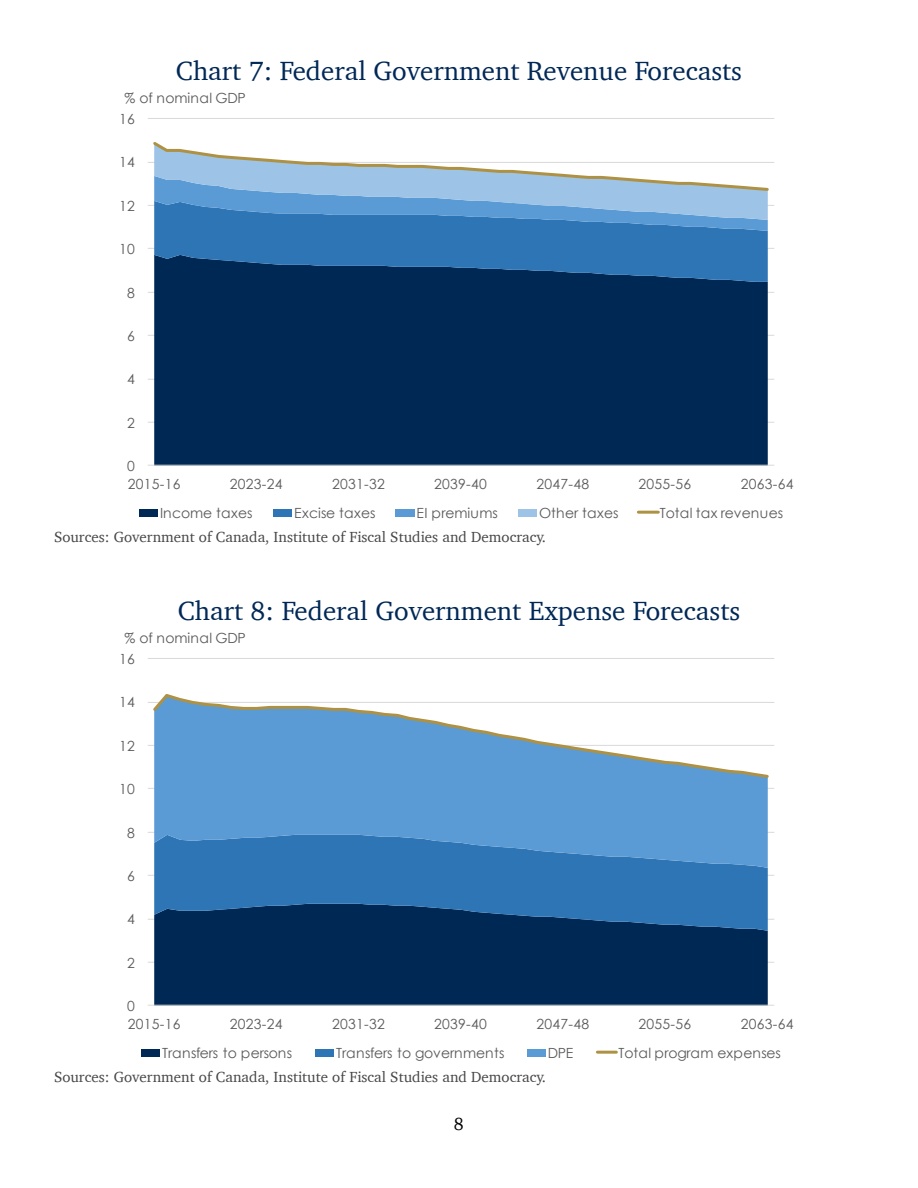
<style>
.page{position:relative;width:918px;height:1188px;background:#fff}
.page>*{position:absolute;margin:0;border:0;box-sizing:border-box;transform-origin:0 0}
.t1{font:27px "Charter";color:#002856}
.t2{font:18px "Charter";color:#000}
.t3{font:15px "Charter";color:#464547}
.t4{font:13.95px "Century Gothic";letter-spacing:.015em;color:#595959}
.t5{font:13.95px "Century Gothic";letter-spacing:-.005em;color:#595959}
.t6{font:13.95px "Century Gothic";letter-spacing:-.01em;color:#595959}
</style>
<div class="page">
<hr style="left:148px;top:962px;width:626px;height:1px;background:#d9d9d9">
<hr style="left:148px;top:919px;width:626px;height:1px;background:#d9d9d9">
<hr style="left:148px;top:875px;width:626px;height:1px;background:#d9d9d9">
<hr style="left:148px;top:832px;width:626px;height:1px;background:#d9d9d9">
<hr style="left:148px;top:788px;width:626px;height:1px;background:#d9d9d9">
<hr style="left:148px;top:745px;width:626px;height:1px;background:#d9d9d9">
<hr style="left:148px;top:702px;width:626px;height:1px;background:#d9d9d9">
<hr style="left:148px;top:658px;width:626px;height:1px;background:#d9d9d9">
<div style="left:154px;top:931px;width:614px;height:74px;background:#002855"></div>
<svg style="left:154px;top:868px;width:614px;height:63px;fill:#2e75b6"></svg>
<svg style="left:154px;top:780px;width:614px;height:88px;fill:#5b9bd5"></svg>
<hr style="left:148px;top:1005px;width:626px;height:1px;background:#d9d9d9">
<svg style="left:153px;top:694px;width:616px;height:86px"></svg>
<div style="left:141px;top:1049px;width:19px;height:8px;background:#002855"></div>
<div style="left:315px;top:1049px;width:19px;height:8px;background:#2e75b6"></div>
<div style="left:527px;top:1049px;width:19px;height:8px;background:#5b9bd5"></div>
<hr style="left:597px;top:1051px;width:19px;height:3px;background:#ae9142">
<hr style="left:148px;top:422px;width:626px;height:1px;background:#d9d9d9">
<hr style="left:148px;top:379px;width:626px;height:1px;background:#d9d9d9">
<hr style="left:148px;top:335px;width:626px;height:1px;background:#d9d9d9">
<hr style="left:148px;top:292px;width:626px;height:1px;background:#d9d9d9">
<hr style="left:148px;top:248px;width:626px;height:1px;background:#d9d9d9">
<hr style="left:148px;top:205px;width:626px;height:1px;background:#d9d9d9">
<hr style="left:148px;top:162px;width:626px;height:1px;background:#d9d9d9">
<hr style="left:148px;top:118px;width:626px;height:1px;background:#d9d9d9">
<div style="left:154px;top:282px;width:614px;height:183px;background:#002855"></div>
<svg style="left:154px;top:231px;width:614px;height:51px;fill:#2e75b6"></svg>
<hr style="left:148px;top:465px;width:626px;height:1px;background:#d9d9d9">
<svg style="left:153px;top:142px;width:616px;height:89px"></svg>
<div style="left:139px;top:509px;width:19px;height:8px;background:#002855"></div>
<div style="left:273px;top:509px;width:19px;height:8px;background:#2e75b6"></div>
<div style="left:395px;top:509px;width:20px;height:8px;background:#5b9bd5"></div>
<div style="left:518px;top:509px;width:19px;height:8px;background:#9dc3e6"></div>
<hr style="left:638px;top:511px;width:20px;height:3px;background:#ae9142">
<h1 class="t1" style="left:176px;top:48px;width:568px">Chart 7: Federal Government Revenue Forecasts</h1>
<p class="t6" style="left:124px;top:88px;width:123px">% of nominal GDP</p>
<p class="t4" style="left:119px;top:109px;width:17px">16</p>
<p class="t4" style="left:119px;top:153px;width:17px">14</p>
<p class="t4" style="left:119px;top:196px;width:17px">12</p>
<p class="t4" style="left:119px;top:239px;width:17px">10</p>
<p class="t4" style="left:127px;top:283px;width:9px">8</p>
<p class="t4" style="left:127px;top:326px;width:9px">6</p>
<p class="t4" style="left:127px;top:370px;width:9px">4</p>
<p class="t4" style="left:127px;top:413px;width:9px">2</p>
<p class="t4" style="left:127px;top:456px;width:9px">0</p>
<p class="t4" style="left:128px;top:474px;width:54px">2015-16</p>
<p class="t4" style="left:230px;top:474px;width:54px">2023-24</p>
<p class="t4" style="left:332px;top:474px;width:54px">2031-32</p>
<p class="t4" style="left:434px;top:474px;width:54px">2039-40</p>
<p class="t4" style="left:536px;top:474px;width:54px">2047-48</p>
<p class="t4" style="left:639px;top:474px;width:54px">2055-56</p>
<p class="t4" style="left:741px;top:474px;width:54px">2063-64</p>
<p class="t5" style="left:160px;top:503px;width:94px">Income taxes</p>
<p class="t4" style="left:294px;top:503px;width:83px">Excise taxes</p>
<p class="t4" style="left:416px;top:503px;width:83px">EI premiums</p>
<p class="t4" style="left:539px;top:503px;width:81px">Other taxes</p>
<p class="t4" style="left:660px;top:503px;width:125px">Total tax revenues</p>
<p class="t3" style="left:54px;top:524px;width:493px">Sources: Government of Canada, Institute of Fiscal Studies and Democracy.</p>
<h1 class="t1" style="left:178px;top:588px;width:564px">Chart 8: Federal Government Expense Forecasts</h1>
<p class="t6" style="left:124px;top:628px;width:123px">% of nominal GDP</p>
<p class="t4" style="left:119px;top:649px;width:17px">16</p>
<p class="t4" style="left:119px;top:693px;width:17px">14</p>
<p class="t4" style="left:119px;top:736px;width:17px">12</p>
<p class="t4" style="left:119px;top:779px;width:17px">10</p>
<p class="t4" style="left:127px;top:823px;width:9px">8</p>
<p class="t4" style="left:127px;top:866px;width:9px">6</p>
<p class="t4" style="left:127px;top:910px;width:9px">4</p>
<p class="t4" style="left:127px;top:953px;width:9px">2</p>
<p class="t4" style="left:127px;top:996px;width:9px">0</p>
<p class="t4" style="left:128px;top:1014px;width:54px">2015-16</p>
<p class="t4" style="left:230px;top:1014px;width:54px">2023-24</p>
<p class="t4" style="left:332px;top:1014px;width:54px">2031-32</p>
<p class="t4" style="left:434px;top:1014px;width:54px">2039-40</p>
<p class="t4" style="left:536px;top:1014px;width:54px">2047-48</p>
<p class="t4" style="left:639px;top:1014px;width:54px">2055-56</p>
<p class="t4" style="left:741px;top:1014px;width:54px">2063-64</p>
<p class="t5" style="left:162px;top:1043px;width:132px">Transfers to persons</p>
<p class="t5" style="left:336px;top:1043px;width:170px">Transfers to governments</p>
<p class="t4" style="left:548px;top:1043px;width:27px">DPE</p>
<p class="t5" style="left:618px;top:1043px;width:164px">Total program expenses</p>
<p class="t3" style="left:54px;top:1064px;width:493px">Sources: Government of Canada, Institute of Fiscal Studies and Democracy.</p>
<p class="t2" style="left:454px;top:1108px;width:12px">8</p>
</div>
